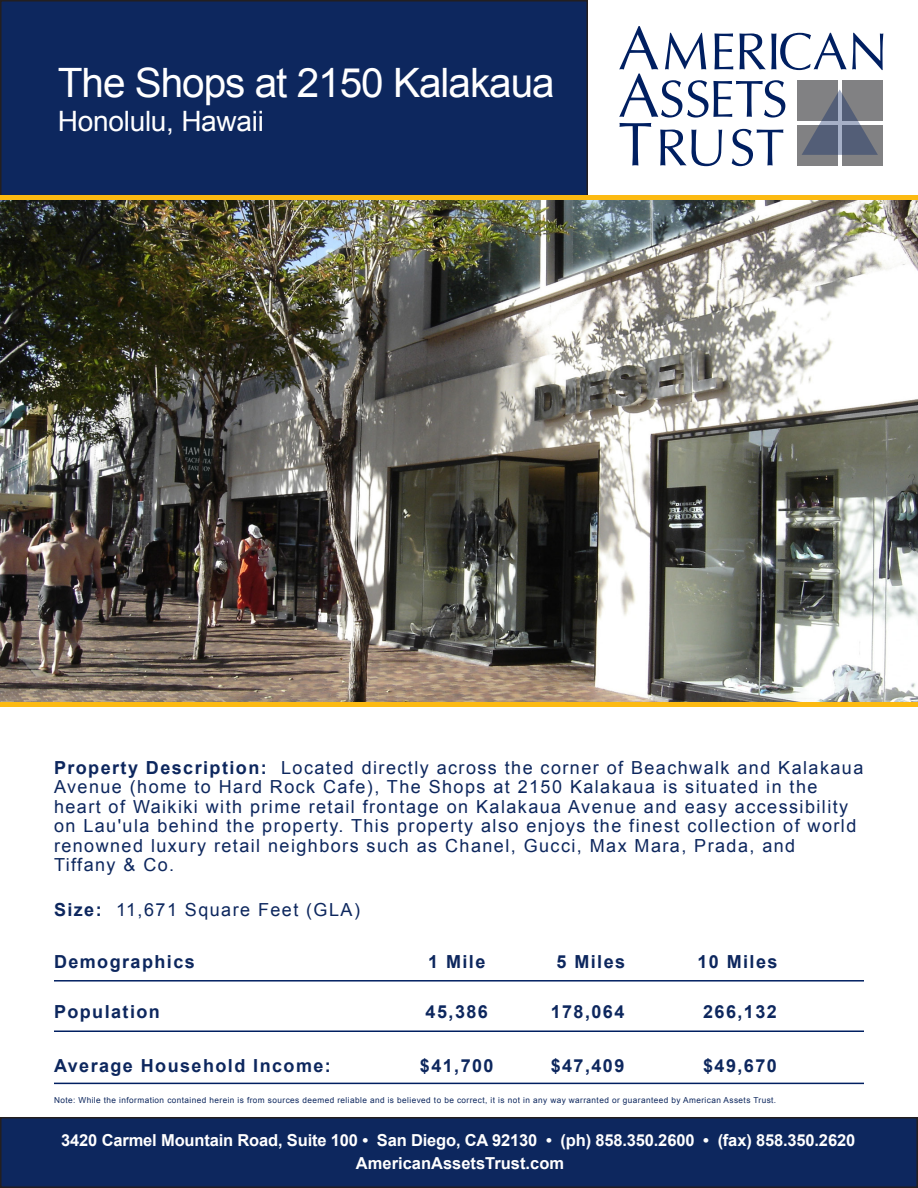
<style>
.page{position:relative;width:918px;height:1188px;background:#fff}
.page>*{position:absolute;margin:0;border:0;box-sizing:border-box;transform-origin:0 0}
.t1{font:40.5px "Arial";letter-spacing:-.025em;color:#fff}
.t2{font:28.05px "Arial";letter-spacing:-.01em;color:#fff}
.t3{font:18px/19.5px "Arial";letter-spacing:.08em;color:#0d275e}
.t4{font:700 18px "Arial";letter-spacing:.08em;color:#0d275e}
.t5{font:700 16.5px "Arial";letter-spacing:-.01em;color:#fff}
.t6{font:8.25px "Arial";letter-spacing:.05em;color:#0d275e}
.s1{font-weight:700}
</style>
<div class="page">
<div style="left:1px;top:1px;width:586px;height:220px;background:#0d275e"></div>
<div style="left:0;top:0;width:588px;height:222px;border:2px solid #231f20"></div>
<svg style="left:619px;top:26px;width:264px;height:140px"></svg>
<div style="left:1px;top:1118px;width:916px;height:69px;background:#0d275e"></div>
<div style="left:0;top:1117px;width:918px;height:71px;border:2px solid #231f20"></div>
<hr style="left:54px;top:980px;width:810px;height:2px;background:#001f61">
<hr style="left:54px;top:1030px;width:810px;height:2px;background:#001f61">
<hr style="left:54px;top:1083px;width:810px;height:1px;background:#001f61">
<img style="left:0;top:200px;width:918px;height:502px">
<hr style="left:0;top:196px;width:918px;height:4px;background:#fcba12">
<hr style="left:0;top:702px;width:918px;height:4px;background:#fcba12">
<p class="t1" style="left:58px;top:56px;width:499px">The Shops at 2150 Kalakaua</p>
<p class="t2" style="left:58px;top:103px;width:208px">Honolulu, Hawaii</p>
<p class="t3" style="left:54px;top:758px;width:811px"><span class="s1">Property Description:</span> Located directly across the corner of Beachwalk and Kalakaua Avenue (home to Hard Rock Cafe), The Shops at 2150 Kalakaua is situated in the heart of Waikiki with prime retail frontage on Kalakaua Avenue and easy accessibility on Lau'ula behind the property. This property also enjoys the finest collection of world renowned luxury retail neighbors such as Chanel, Gucci, Max Mara, Prada, and<br>Tiffany &amp; Co.</p>
<p class="t3" style="left:54px;top:900px;width:307px"><span class="s1">Size:</span> 11,671 Square Feet (GLA)</p>
<p class="t4" style="left:54px;top:950px;width:142px">Demographics</p>
<p class="t4" style="left:428px;top:950px;width:59px">1 Mile</p>
<p class="t4" style="left:556px;top:950px;width:70px">5 Miles</p>
<p class="t4" style="left:697px;top:950px;width:82px">10 Miles</p>
<p class="t4" style="left:54px;top:999px;width:107px">Population</p>
<p class="t4" style="left:426px;top:999px;width:64px">45,386</p>
<p class="t4" style="left:551px;top:999px;width:75px">178,064</p>
<p class="t4" style="left:703px;top:999px;width:75px">266,132</p>
<p class="t4" style="left:54px;top:1053px;width:278px">Average Household Income:</p>
<p class="t4" style="left:420px;top:1053px;width:75px">$41,700</p>
<p class="t4" style="left:551px;top:1053px;width:75px">$47,409</p>
<p class="t4" style="left:703px;top:1053px;width:75px">$49,670</p>
<p class="t6" style="left:54px;top:1095px;width:724px">Note: While the information contained herein is from sources deemed reliable and is believed to be correct, it is not in any way warranted or guaranteed by American Assets Trust.</p>
<p class="t5" style="left:61px;top:1130px;width:795px">3420 Carmel Mountain Road, Suite 100 • San Diego, CA 92130 • (ph) 858.350.2600 • (fax) 858.350.2620</p>
<p class="t5" style="left:356px;top:1152px;width:210px">AmericanAssetsTrust.com</p>
</div>
